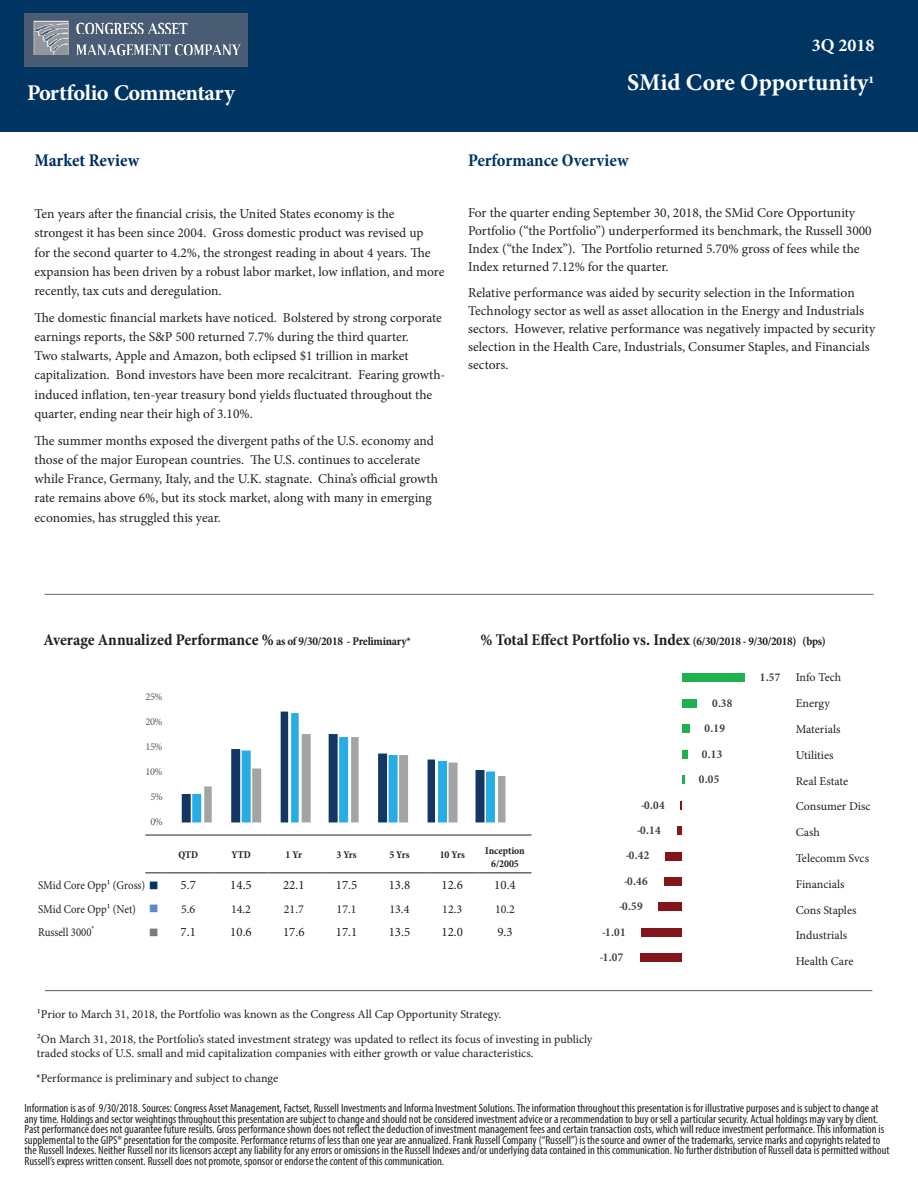
<style>
.page{position:relative;width:918px;height:1188px;background:#fff}
.page>*{position:absolute;margin:0;border:0;box-sizing:border-box;transform-origin:0 0}
.t1{font:700 24px "Minion Pro";color:#fff}
.t2{font:700 22.5px "Minion Pro";letter-spacing:-.025em;color:#fff}
.t3{font:700 condensed 18px "Minion Pro";letter-spacing:-.005em;color:#003562}
.t4{font:700 condensed 18px "Minion Pro";color:#002c62}
.t5{font:700 18px "Minion Pro";color:#fff}
.t6{font:700 condensed 16.5px "Minion Pro";letter-spacing:-.005em;color:#231f20}
.t7{font:13.5px/19.2px "Minion Pro";color:#231f20}
.t8{font:12.9px "Minion Pro";color:#231f20}
.t9{font:condensed 12px/10.5px "Myriad Pro";color:#231f20}
.t10{font:12px/25.8px "Minion Pro";color:#231f20}
.t11{font:700 condensed 12px "Minion Pro";letter-spacing:.035em;color:#404040}
.t12{font:12px "Minion Pro";color:#231f20;scale:.9 1}
.t13{font:700 condensed 10.5px/12.8px "Minion Pro";letter-spacing:-.005em;color:#231f20;text-align:center}
.t14{font:10.5px "Minion Pro";letter-spacing:-.05em;color:#595959}
.s1{font-size:18px}
.s2{font-size:12px}
.s3{font-family:"MS Gothic";font-size:10.5px;color:#003562}
.s4{font-family:"MS Gothic";font-size:10.5px;color:#578cc9}
.s5{font-family:"MS Gothic";font-size:10.5px;color:#797978}
</style>
<div class="page">
<div style="left:0;top:0;width:918px;height:131px;background:#003562"></div>
<hr style="left:45px;top:990px;width:827px;height:1px;background:#57585a">
<hr style="left:45px;top:594px;width:828px;height:1px;background:#797978">
<img style="left:24px;top:14px;width:223px;height:52px">
<svg style="left:145px;top:835px;width:17px;height:1px"></svg>
<hr style="left:162px;top:835px;width:53px;height:1px;background:#231f20">
<hr style="left:215px;top:835px;width:52px;height:1px;background:#231f20">
<hr style="left:267px;top:835px;width:53px;height:1px;background:#231f20">
<hr style="left:320px;top:835px;width:53px;height:1px;background:#231f20">
<hr style="left:373px;top:835px;width:53px;height:1px;background:#231f20">
<hr style="left:426px;top:835px;width:53px;height:1px;background:#231f20">
<hr style="left:479px;top:835px;width:52px;height:1px;background:#231f20">
<svg style="left:145px;top:872px;width:17px;height:1px"></svg>
<hr style="left:162px;top:872px;width:53px;height:1px;background:#231f20">
<hr style="left:215px;top:872px;width:52px;height:1px;background:#231f20">
<hr style="left:267px;top:872px;width:53px;height:1px;background:#231f20">
<hr style="left:320px;top:872px;width:53px;height:1px;background:#231f20">
<hr style="left:373px;top:872px;width:53px;height:1px;background:#231f20">
<hr style="left:426px;top:872px;width:53px;height:1px;background:#231f20">
<hr style="left:479px;top:872px;width:52px;height:1px;background:#231f20">
<div style="left:640px;top:953px;width:42px;height:9px;background:#841519"></div>
<div style="left:642px;top:928px;width:40px;height:9px;background:#841519"></div>
<div style="left:658px;top:902px;width:24px;height:9px;background:#841519"></div>
<div style="left:664px;top:877px;width:18px;height:9px;background:#841519"></div>
<div style="left:666px;top:852px;width:16px;height:9px;background:#841519"></div>
<svg style="left:682px;top:775px;width:3px;height:9px"></svg>
<div style="left:682px;top:750px;width:6px;height:9px;background:#1fb04f"></div>
<div style="left:682px;top:724px;width:8px;height:9px;background:#1fb04f"></div>
<div style="left:682px;top:699px;width:15px;height:9px;background:#1fb04f"></div>
<div style="left:682px;top:673px;width:63px;height:9px;background:#1fb04f"></div>
<svg style="left:678px;top:826px;width:4px;height:9px"></svg>
<svg style="left:182px;top:712px;width:324px;height:110px"></svg>
<h2 class="t2" style="left:27px;top:77px;width:209px">Portfolio Commentary</h2>
<h3 class="t4" style="left:34px;top:148px;width:106px">Market Review</h3>
<p class="t7" style="left:34px;top:204px;width:412px">Ten years after the financial crisis, the United States economy is the strongest it has been since 2004. Gross domestic product was revised up<br>for the second quarter to 4.2%, the strongest reading in about 4 years. The expansion has been driven by a robust labor market, low inflation, and more recently, tax cuts and deregulation.</p>
<p class="t7" style="left:34px;top:308px;width:412px">The domestic financial markets have noticed. Bolstered by strong corporate earnings reports, the S&amp;P 500 returned 7.7% during the third quarter.<br>Two stalwarts, Apple and Amazon, both eclipsed $1 trillion in market capitalization. Bond investors have been more recalcitrant. Fearing growth&shy;induced inflation, ten-year treasury bond yields fluctuated throughout the quarter, ending near their high of 3.10%.</p>
<p class="t7" style="left:34px;top:431px;width:405px">The summer months exposed the divergent paths of the U.S. economy and those of the major European countries. The U.S. continues to accelerate while France, Germany, Italy, and the U.K. stagnate. China’s official growth rate remains above 6%, but its stock market, along with many in emerging economies, has struggled this year.</p>
<h3 class="t5" style="left:812px;top:32px;width:64px">3Q 2018</h3>
<h1 class="t1" style="left:627px;top:66px;width:249px">SMid Core Opportunity<span class="s1">1</span></h1>
<h3 class="t3" style="left:468px;top:148px;width:162px">Performance Overview</h3>
<p class="t7" style="left:468px;top:204px;width:405px;line-height:18px">For the quarter ending September 30, 2018, the SMid Core Opportunity Portfolio (“the Portfolio”) underperformed its benchmark, the Russell 3000<br>Index (“the Index”). The Portfolio returned 5.70% gross of fees while the Index returned 7.12% for the quarter.</p>
<p class="t7" style="left:468px;top:283px;width:409px;line-height:18px">Relative performance was aided by security selection in the Information Technology sector as well as asset allocation in the Energy and Industrials sectors. However, relative performance was negatively impacted by security selection in the Health Care, Industrials, Consumer Staples, and Financials sectors.</p>
<p class="t6" style="left:44px;top:628px;width:369px">Average Annualized Performance % <span class="s2">as of 9/30/2018 - Preliminary*</span></p>
<p class="t6" style="left:481px;top:628px;width:347px">% Total Effect Portfolio vs. Index <span class="s2">(6/30/2018 - 9/30/2018) (bps)</span></p>
<p class="t10" style="left:796px;top:665px;width:76px">Info Tech<br>Energy<br>Materials<br>Utilities<br>Real Estate<br>Consumer Disc<br>Cash<br>Telecomm Svcs<br>Financials<br>Cons Staples<br>Industrials<br>Health Care</p>
<p class="t11" style="left:760px;top:669px;width:22px">1.57</p>
<p class="t14" style="left:146px;top:690px;width:18px">25%</p>
<p class="t11" style="left:712px;top:695px;width:22px">0.38</p>
<p class="t14" style="left:146px;top:715px;width:18px">20%</p>
<p class="t11" style="left:704px;top:720px;width:22px">0.19</p>
<p class="t14" style="left:146px;top:740px;width:18px">15%</p>
<p class="t11" style="left:702px;top:746px;width:22px">0.13</p>
<p class="t14" style="left:146px;top:765px;width:18px">10%</p>
<p class="t11" style="left:699px;top:771px;width:22px">0.05</p>
<p class="t14" style="left:150px;top:789px;width:14px">5%</p>
<p class="t11" style="left:641px;top:797px;width:25px">-0.04</p>
<p class="t14" style="left:150px;top:814px;width:14px">0%</p>
<p class="t11" style="left:637px;top:822px;width:25px">-0.14</p>
<p class="t13" style="left:178px;top:848px;width:21px">QTD</p>
<p class="t13" style="left:231px;top:848px;width:21px">YTD</p>
<p class="t13" style="left:286px;top:848px;width:18px">1 Yr</p>
<p class="t13" style="left:337px;top:848px;width:22px">3 Yrs</p>
<p class="t13" style="left:389px;top:848px;width:22px">5 Yrs</p>
<p class="t13" style="left:440px;top:848px;width:27px">10 Yrs</p>
<p class="t13" style="left:485px;top:845px;width:41px">Inception<br>6/2005</p>
<p class="t11" style="left:626px;top:847px;width:25px">-0.42</p>
<p class="t11" style="left:624px;top:873px;width:25px">-0.46</p>
<p class="t12" style="left:38px;top:877px;width:136px">SMid Core Opp1 (Gross) <span class="s3">■</span></p>
<p class="t8" style="left:181px;top:877px;width:17px">5.7</p>
<p class="t8" style="left:230px;top:877px;width:23px">14.5</p>
<p class="t8" style="left:283px;top:877px;width:23px">22.1</p>
<p class="t8" style="left:336px;top:877px;width:23px">17.5</p>
<p class="t8" style="left:389px;top:877px;width:23px">13.8</p>
<p class="t8" style="left:441px;top:877px;width:23px">12.6</p>
<p class="t8" style="left:494px;top:877px;width:23px">10.4</p>
<p class="t12" style="left:38px;top:901px;width:136px">SMid Core Opp1 (Net) <span class="s4">■</span></p>
<p class="t10" style="left:181px;top:896px;width:16px">5.6</p>
<p class="t10" style="left:231px;top:896px;width:22px">14.2</p>
<p class="t10" style="left:284px;top:896px;width:22px">21.7</p>
<p class="t10" style="left:337px;top:896px;width:22px">17.1</p>
<p class="t10" style="left:389px;top:896px;width:22px">13.4</p>
<p class="t10" style="left:442px;top:896px;width:22px">12.3</p>
<p class="t10" style="left:495px;top:896px;width:22px">10.2</p>
<p class="t12" style="left:38px;top:924px;width:64px">Russell 3000<sup>®</sup></p>
<p class="t8" style="left:148px;top:924px;width:49px"><span class="s5">■</span> 7.1</p>
<p class="t8" style="left:230px;top:924px;width:23px">10.6</p>
<p class="t8" style="left:283px;top:924px;width:23px">17.6</p>
<p class="t8" style="left:336px;top:924px;width:23px">17.1</p>
<p class="t8" style="left:389px;top:924px;width:23px">13.5</p>
<p class="t8" style="left:441px;top:924px;width:23px">12.0</p>
<p class="t8" style="left:497px;top:924px;width:17px">9.3</p>
<p class="t11" style="left:619px;top:898px;width:25px">-0.59</p>
<p class="t11" style="left:602px;top:924px;width:25px">-1.01</p>
<p class="t11" style="left:600px;top:949px;width:25px">-1.07</p>
<p class="t10" style="left:37px;top:1001px;width:557px;line-height:25.2px">1Prior to March 31, 2018, the Portfolio was known as the Congress All Cap Opportunity Strategy.<br>2On March 31, 2018, the Portfolio’s stated investment strategy was updated to reflect its focus of investing in publicly</p>
<p class="t10" style="left:37px;top:1041px;width:498px">traded stocks of U.S. small and mid capitalization companies with either growth or value characteristics.</p>
<p class="t10" style="left:36px;top:1065px;width:244px">*Performance is preliminary and subject to change</p>
<p class="t9" style="left:25px;top:1103px;width:867px">Information is as of 9/30/2018. Sources: Congress Asset Management, Factset, Russell Investments and Informa Investment Solutions. The information throughout this presentation is for illustrative purposes and is subject to change at any time. Holdings and sector weightings throughout this presentation are subject to change and should not be considered investment advice or a recommendation to buy or sell a particular security. Actual holdings may vary by client.<br>Past performance does not guarantee future results. Gross performance shown does not reflect the deduction of investment management fees and certain transaction costs, which will reduce investment performance. This information is supplemental to the GIPS® presentation for the composite. Performance returns of less than one year are annualized. Frank Russell Company (“Russell”) is the source and owner of the trademarks, service marks and copyrights related to the Russell Indexes. Neither Russell nor its licensors accept any liability for any errors or omissions in the Russell Indexes and/or underlying data contained in this communication. No further distribution of Russell data is permitted without Russell’s express written consent. Russell does not promote, sponsor or endorse the content of this communication.</p>
</div>
